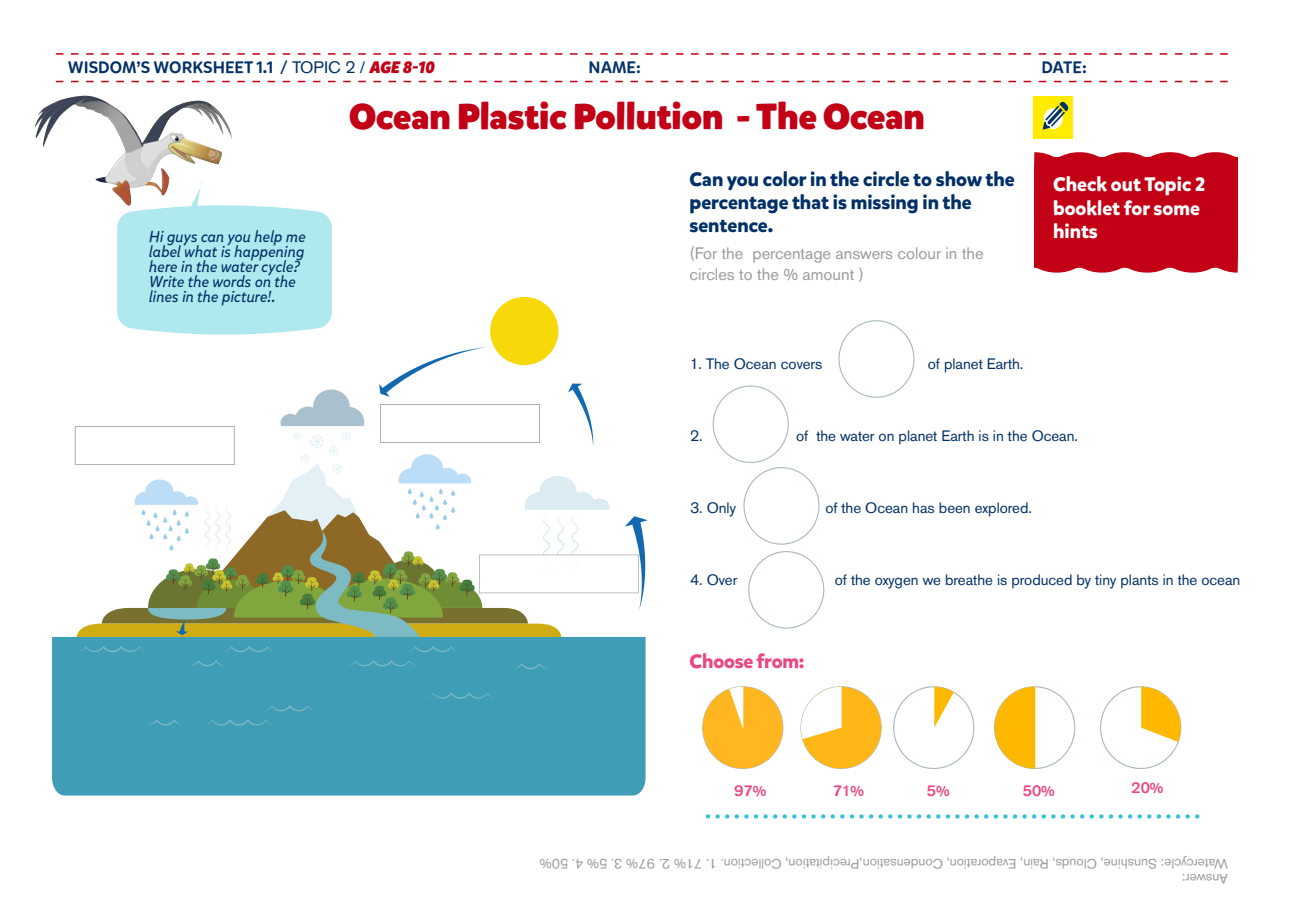
<style>
.page{position:relative;width:1289px;height:919px;background:#fff}
.page>*{position:absolute;margin:0;border:0;box-sizing:border-box;transform-origin:0 0}
.t1{font:900 36px "Mikado";color:#c20016}
.t2{font:700 19.5px/23.4px "Mikado";color:#003067}
.t3{font:700 19.5px/23.4px "Mikado";color:#fff}
.t4{font:700 19.5px "Mikado";letter-spacing:-.01em;color:#e94882}
.t5{font:16.5px/21px "Volvo Sans Pro";color:#9b9b9b}
.t6{font:500 16.5px "Mikado";color:#003067}
.t7{font:italic 15.75px/15px "Mikado";color:#003067}
.t8{font:15px "Volvo Sans Pro";color:#003067}
.t9{font:500 15px "Volvo Sans Pro";color:#e94882}
.t10{font:13.5px/15px "Volvo Sans Pro";color:#9b9b9b}
.s1{font-family:"Volvo Sans Pro";font-weight:400}
.s2{font-weight:900;font-style:italic;color:#c20016}
</style>
<div class="page">
<svg style="left:625px;top:516px;width:22px;height:94px"></svg>
<div style="left:702px;top:686px;width:80px;height:82px;background:#ffb620;border-radius:50%"></div>
<svg style="left:727px;top:686px;width:16px;height:42px"></svg>
<div style="left:1034px;top:152px;width:203px;height:120px;background:#c20016"></div>
<svg style="left:705px;top:814px;width:492px;height:4px"></svg>
<div style="left:1033px;top:96px;width:39px;height:43px;background:#ffec00"></div>
<svg style="left:1042px;top:101px;width:26px;height:29px"></svg>
<div style="left:838px;top:320px;width:76px;height:78px;border:1px solid #a9b9bf;border-radius:50%"></div>
<div style="left:712px;top:385px;width:76px;height:78px;border:1px solid #a9b9bf;border-radius:50%"></div>
<div style="left:743px;top:467px;width:76px;height:77px;border:1px solid #a9b9bf;border-radius:50%"></div>
<div style="left:748px;top:551px;width:76px;height:77px;border:1px solid #a9b9bf;border-radius:50%"></div>
<svg style="left:994px;top:686px;width:41px;height:82px"></svg>
<svg style="left:1141px;top:686px;width:39px;height:60px"></svg>
<svg style="left:934px;top:686px;width:24px;height:41px"></svg>
<div style="left:801px;top:686px;width:80px;height:82px;background:#ffb717;border-radius:50%"></div>
<svg style="left:801px;top:686px;width:40px;height:55px"></svg>
<div style="left:52px;top:637px;width:593px;height:158px;background:#409db6"></div>
<div style="left:490px;top:297px;width:68px;height:68px;background:#f7d909;border-radius:50%"></div>
<svg style="left:346px;top:660px;width:72px;height:6px"></svg>
<svg style="left:263px;top:705px;width:54px;height:6px"></svg>
<svg style="left:203px;top:719px;width:72px;height:6px"></svg>
<svg style="left:424px;top:692px;width:72px;height:6px"></svg>
<svg style="left:77px;top:347px;width:532px;height:305px"></svg>
<svg style="left:189px;top:660px;width:36px;height:6px"></svg>
<svg style="left:147px;top:719px;width:36px;height:6px"></svg>
<svg style="left:512px;top:663px;width:36px;height:6px"></svg>
<div style="left:75px;top:426px;width:160px;height:39px;border:1px solid #b0b1b1"></div>
<div style="left:479px;top:554px;width:160px;height:39px;background:#fff;border:1px solid #b0b1b1"></div>
<div style="left:380px;top:404px;width:160px;height:39px;border:1px solid #b0b1b1"></div>
<svg style="left:117px;top:179px;width:215px;height:156px"></svg>
<img style="left:35px;top:101px;width:134px;height:105px">
<svg style="left:56px;top:81px;width:1172px;height:1px"></svg>
<svg style="left:56px;top:53px;width:1172px;height:2px"></svg>
<p class="t6" style="left:68px;top:58px;width:368px">WISDOM’S WORKSHEET 1.1 / <span class="s1">TOPIC 2 /</span> <span class="s2">AGE 8-10</span></p>
<p class="t6" style="left:588px;top:57px;width:54px">NAME:</p>
<p class="t6" style="left:1041px;top:57px;width:47px">DATE:</p>
<h1 class="t1" style="left:349px;top:94px;width:577px">Ocean Plastic Pollution - The Ocean</h1>
<h2 class="t2" style="left:689px;top:167px;width:326px">Can you color in the circle to show the percentage that is missing in the sentence.</h2>
<p class="t5" style="left:689px;top:243px;width:295px">(For the percentage answers colour in the circles to the % amount )</p>
<h2 class="t3" style="left:1053px;top:173px;width:154px">Check out Topic 2 booklet for some</h2>
<p class="t7" style="left:149px;top:229px;width:158px">Hi guys can you help me</p>
<h2 class="t3" style="left:1053px;top:220px;width:46px">hints</h2>
<p class="t7" style="left:149px;top:244px;width:157px">label what is happening here in the water cycle?<br>Write the words on the lines in the picture!.</p>
<p class="t8" style="left:690px;top:355px;width:134px">1. The Ocean covers</p>
<p class="t8" style="left:928px;top:355px;width:97px">of planet Earth.</p>
<p class="t8" style="left:690px;top:427px;width:14px">2.</p>
<p class="t8" style="left:796px;top:427px;width:283px">of the water on planet Earth is in the Ocean.</p>
<p class="t8" style="left:690px;top:499px;width:47px">3. Only</p>
<p class="t8" style="left:825px;top:499px;width:208px">of the Ocean has been explored.</p>
<p class="t8" style="left:690px;top:571px;width:49px">4. Over</p>
<p class="t8" style="left:835px;top:571px;width:407px">of the oxygen we breathe is produced by tiny plants in the ocean</p>
<h2 class="t4" style="left:689px;top:648px;width:116px">Choose from:</h2>
<p class="t9" style="left:734px;top:781px;width:34px">97%</p>
<p class="t9" style="left:1022px;top:781px;width:33px">50%</p>
<p class="t9" style="left:1131px;top:778px;width:34px">20%</p>
<p class="t9" style="left:833px;top:781px;width:33px">71%</p>
<p class="t9" style="left:926px;top:781px;width:24px">5%</p>
<p class="t10" style="left:1227px;top:886px;width:689px;rotate:-180deg">Answer:<br>Watercycle: Sunshine, Clouds, Rain, Evaporation, Condensation,Precipitation, Collection. 1. 71% 2. 97% 3. 5% 4. 50%</p>
</div>
